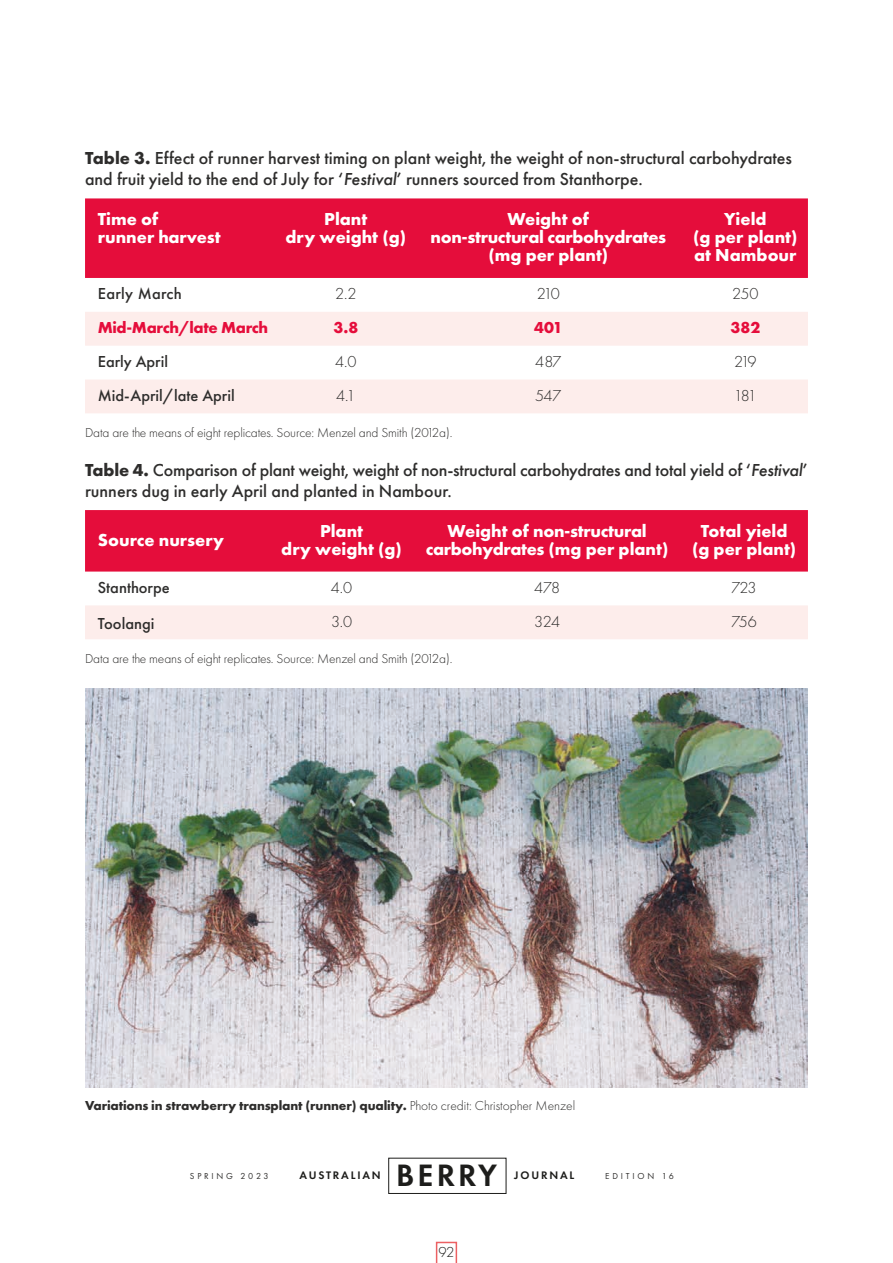
<style>
.page{position:relative;width:893px;height:1263px;background:#fff}
.page>*{position:absolute;margin:0;border:0;box-sizing:border-box;transform-origin:0 0}
.t1{font:600 32.1px "Futura PT";letter-spacing:.095em;color:#1d1d1b}
.t2{font:500 18px/21px "Futura PT";color:#2e2d2c}
.t3{font:700 18px/18px "Futura PT";color:#fff;text-align:center}
.t4{font:700 18px/18px "Futura PT";letter-spacing:-.02em;color:#fff;text-align:center}
.t5{font:500 16.5px "Futura PT";color:#2e2d2c}
.t6{font:300 16.5px "Futura PT";letter-spacing:-.06em;color:#2e2d2c}
.t7{font:700 16.5px "Futura PT";letter-spacing:-.02em;color:#e50d3b}
.t8{font:500 16.5px "Futura PT";letter-spacing:.02em;color:#2e2d2c}
.t9{font:300 15px "Futura PT";color:#1d1d1b}
.t10{font:300 13.5px "Futura PT";letter-spacing:-.01em;color:#2e2d2c}
.t11{font:700 13.5px "Futura PT";letter-spacing:-.01em;color:#2e2d2c}
.t12{font:600 11.4px "Futura PT";letter-spacing:.16em;color:#1d1d1b}
.t13{font:9px "Futura PT";letter-spacing:.31em;color:#2e2d2c}
.s1{font-weight:700}
.s2{font-style:italic}
.s3{font-weight:300}
</style>
<div class="page">
<img style="left:85px;top:688px;width:723px;height:399px">
<div style="left:85px;top:198px;width:723px;height:80px;background:#e50d3b"></div>
<svg style="left:85px;top:312px;width:723px;height:101px;fill:#fdedeb"></svg>
<div style="left:85px;top:510px;width:723px;height:62px;background:#e50d3b"></div>
<div style="left:85px;top:605px;width:723px;height:34px;background:#fdedeb"></div>
<svg style="left:436px;top:1242px;width:21px;height:21px"></svg>
<p class="t2" style="left:85px;top:148px;width:708px"><span class="s1">Table 3.</span> Effect of runner harvest timing on plant weight, the weight of non-structural carbohydrates and fruit yield to the end of July for ‘<span class="s2">Festival</span>’ runners sourced from Stanthorpe.</p>
<p class="t3" style="left:98px;top:209px;width:125px;text-align:left">Time of<br>runner harvest</p>
<p class="t3" style="left:286px;top:209px;width:122px">Plant<br>dry weight (g)</p>
<p class="t4" style="left:431px;top:209px;width:237px">Weight of<br>non-structural carbohydrates (mg per plant)</p>
<p class="t3" style="left:693px;top:209px;width:106px">Yield<br>(g per plant) at Nambour</p>
<p class="t8" style="left:98px;top:284px;width:85px">Early March</p>
<p class="t6" style="left:335px;top:284px;width:23px">2.2</p>
<p class="t6" style="left:537px;top:284px;width:25px">210</p>
<p class="t6" style="left:732px;top:284px;width:28px">250</p>
<p class="t7" style="left:98px;top:317px;width:172px">Mid-March/late March</p>
<p class="t7" style="left:333px;top:317px;width:26px">3.8</p>
<p class="t7" style="left:534px;top:317px;width:30px">401</p>
<p class="t7" style="left:730px;top:317px;width:31px">382</p>
<p class="t5" style="left:98px;top:351px;width:72px">Early April</p>
<p class="t6" style="left:335px;top:352px;width:23px">4.0</p>
<p class="t6" style="left:535px;top:352px;width:28px">487</p>
<p class="t6" style="left:734px;top:352px;width:24px">219</p>
<p class="t5" style="left:98px;top:385px;width:138px">Mid-April/late April</p>
<p class="t6" style="left:336px;top:386px;width:21px">4.1</p>
<p class="t6" style="left:535px;top:386px;width:28px">547</p>
<p class="t6" style="left:734px;top:386px;width:24px">181</p>
<p class="t10" style="left:85px;top:424px;width:369px">Data are the means of eight replicates. Source: Menzel and Smith (2012a).</p>
<p class="t2" style="left:85px;top:459px;width:724px"><span class="s1">Table 4.</span> Comparison of plant weight, weight of non-structural carbohydrates and total yield of ‘<span class="s2">Festival</span>’ runners dug in early April and planted in Nambour.</p>
<p class="t3" style="left:98px;top:530px;width:128px">Source nursery</p>
<p class="t3" style="left:281px;top:521px;width:122px">Plant<br>dry weight (g)</p>
<p class="t4" style="left:426px;top:521px;width:244px">Weight of non-structural carbohydrates (mg per plant)</p>
<p class="t3" style="left:692px;top:521px;width:106px">Total yield (g per plant)</p>
<p class="t5" style="left:98px;top:577px;width:74px">Stanthorpe</p>
<p class="t6" style="left:331px;top:578px;width:23px">4.0</p>
<p class="t6" style="left:534px;top:578px;width:27px">478</p>
<p class="t6" style="left:732px;top:578px;width:27px">723</p>
<p class="t5" style="left:98px;top:613px;width:58px">Toolangi</p>
<p class="t6" style="left:331px;top:612px;width:23px">3.0</p>
<p class="t6" style="left:534px;top:612px;width:27px">324</p>
<p class="t6" style="left:731px;top:612px;width:27px">756</p>
<p class="t10" style="left:85px;top:650px;width:369px">Data are the means of eight replicates. Source: Menzel and Smith (2012a).</p>
<p class="t11" style="left:85px;top:1097px;width:492px">Variations in strawberry transplant (runner) quality. <span class="s3">Photo credit: Christopher Menzel</span></p>
<p class="t13" style="left:190px;top:1171px;width:80px">SPRING 2023</p>
<p class="t12" style="left:300px;top:1168px;width:83px">AUSTRALIAN</p>
<h1 class="t1" style="left:396px;top:1155px;width:103px">BERRY</h1>
<p class="t12" style="left:514px;top:1168px;width:61px">JOURNAL</p>
<p class="t13" style="left:605px;top:1171px;width:70px">EDITION 16</p>
<p class="t9" style="left:439px;top:1243px;width:17px">92</p>
</div>
